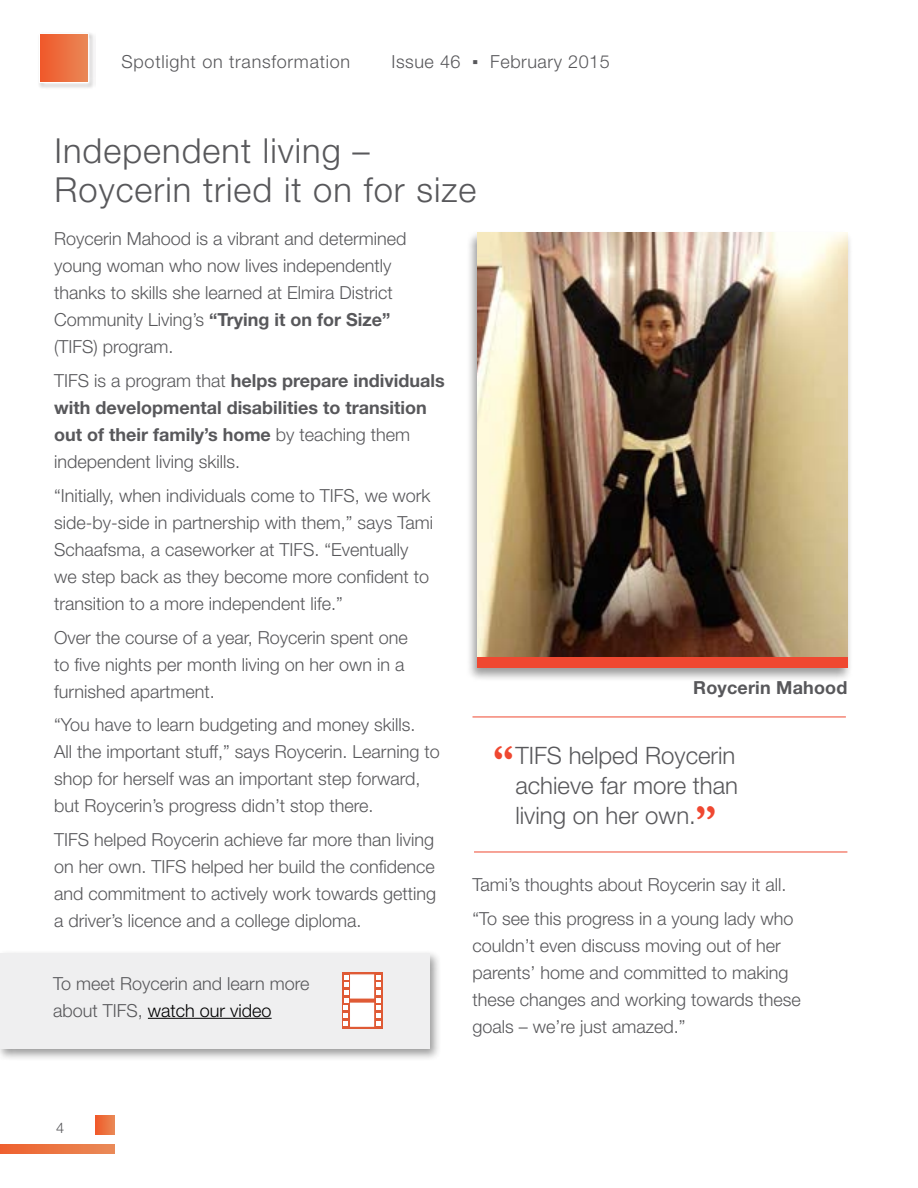
<style>
.page{position:relative;width:918px;height:1188px;background:#fff}
.page>*{position:absolute;margin:0;border:0;box-sizing:border-box;transform-origin:0 0}
.t1{font:300 34.5px/39.8px "Helvetica Neue LT Std";letter-spacing:.03em;color:#58585b}
.t2{font:300 24px/30px "Helvetica Neue LT Std";color:#58585b;text-align:justify}
.t3{font:300 18px/27px "Helvetica Neue LT Std";color:#58585b}
.t4{font:700 18px/27px "Helvetica Neue LT Std";color:#58585b}
.t5{font:300 18px "Helvetica Neue LT Std";letter-spacing:.04em;color:#58585b}
.t6{font:300 18px "Helvetica Neue LT Std";letter-spacing:.03em;color:#58585b}
.t7{font:300 14.55px "Helvetica Neue LT Std";color:#58585b}
.s1{font-family:"Verdana";font-weight:400}
.s2{font-weight:700}
.s3{font-weight:300}
.s4{color:#000}
.s5{font-family:"Garamond";font-weight:700;font-size:42px;color:#ef4831}
</style>
<div class="page">
<img style="left:39px;top:33px;width:55px;height:55px">
<svg style="left:39px;top:33px;width:50px;height:50px"></svg>
<div style="left:40px;top:34px;width:48px;height:48px;background:linear-gradient(to right,#f0582a,#e98756)"></div>
<svg style="left:0;top:1145px;width:115px;height:9px"></svg>
<div style="left:95px;top:1115px;width:20px;height:19px;background:linear-gradient(to right,#f05928,#e98753)"></div>
<div style="left:466px;top:231px;width:387px;height:451px;background:#000;opacity:.4"></div>
<img style="left:477px;top:232px;width:370px;height:425px">
<div style="left:477px;top:657px;width:370px;height:10px;background:#ef4831"></div>
<hr style="left:472px;top:717px;width:374px;height:1px;background:#ef4831">
<hr style="left:474px;top:852px;width:373px;height:1px;background:#ef4831">
<div style="left:0;top:950px;width:441px;height:111px;background:#000;opacity:.4"></div>
<div style="left:0;top:953px;width:430px;height:95px;background:#efeff0"></div>
<hr style="left:148px;top:1018px;width:124px;height:1px;background:#000">
<svg style="left:342px;top:972px;width:40px;height:57px"></svg>
<svg style="left:344px;top:974px;width:37px;height:54px"></svg>
<p class="t5" style="left:122px;top:51px;width:230px">Spotlight on transformation</p>
<p class="t6" style="left:392px;top:51px;width:220px">Issue 46 <span class="s1">▪</span> February 2015</p>
<h1 class="t1" style="left:54px;top:130px;width:424px">Independent living –<br>Roycerin tried it on for size</h1>
<p class="t3" style="left:54px;top:225px;width:354px">Roycerin Mahood is a vibrant and determined young woman who now lives independently thanks to skills she learned at Elmira District Community Living’s <span class="s2">“Trying it on for Size” </span>(TIFS) program.</p>
<p class="t4" style="left:54px;top:367px;width:392px"><span class="s3">TIFS is a program that</span> helps prepare individuals with developmental disabilities to transition out of their family’s home <span class="s3">by teaching them independent living skills.</span></p>
<p class="t3" style="left:54px;top:482px;width:380px">“Initially, when individuals come to TIFS, we work side-by-side in partnership with them,” says Tami Schaafsma, a caseworker at TIFS. “Eventually we step back as they become more confident to transition to a more independent life.”</p>
<p class="t3" style="left:54px;top:623px;width:355px">Over the course of a year, Roycerin spent one to five nights per month living on her own in a furnished apartment.</p>
<p class="t3" style="left:54px;top:711px;width:387px">“You have to learn budgeting and money skills.<br>All the important stuff,” says Roycerin. Learning to shop for herself was an important step forward, but Roycerin’s progress didn’t stop there.</p>
<p class="t3" style="left:54px;top:826px;width:384px;text-align:justify">TIFS helped Roycerin achieve far more than living on her own. TIFS helped her build the confidence and commitment to actively work towards getting a driver’s licence and a college diploma.</p>
<p class="t3" style="left:53px;top:969px;width:258px">To meet Roycerin and learn more about TIFS, <span class="s4">watch our video</span></p>
<p class="t4" style="left:693px;top:673px;width:156px">Roycerin Mahood</p>
<h2 class="t2" style="left:515px;top:740px;width:224px;text-indent:-23px"><span class="s5">“</span>TIFS helped Roycerin achieve far more than living on her own.<span class="s5">”</span></h2>
<p class="t3" style="left:473px;top:868px;width:323px;line-height:33.8px">Tami’s thoughts about Roycerin say it all. “To see this progress in a young lady who</p>
<p class="t3" style="left:473px;top:932px;width:330px">couldn’t even discuss moving out of her parents’ home and committed to making these changes and working towards these goals – we’re just amazed.”</p>
<p class="t7" style="left:56px;top:1119px;width:10px">4</p>
</div>
